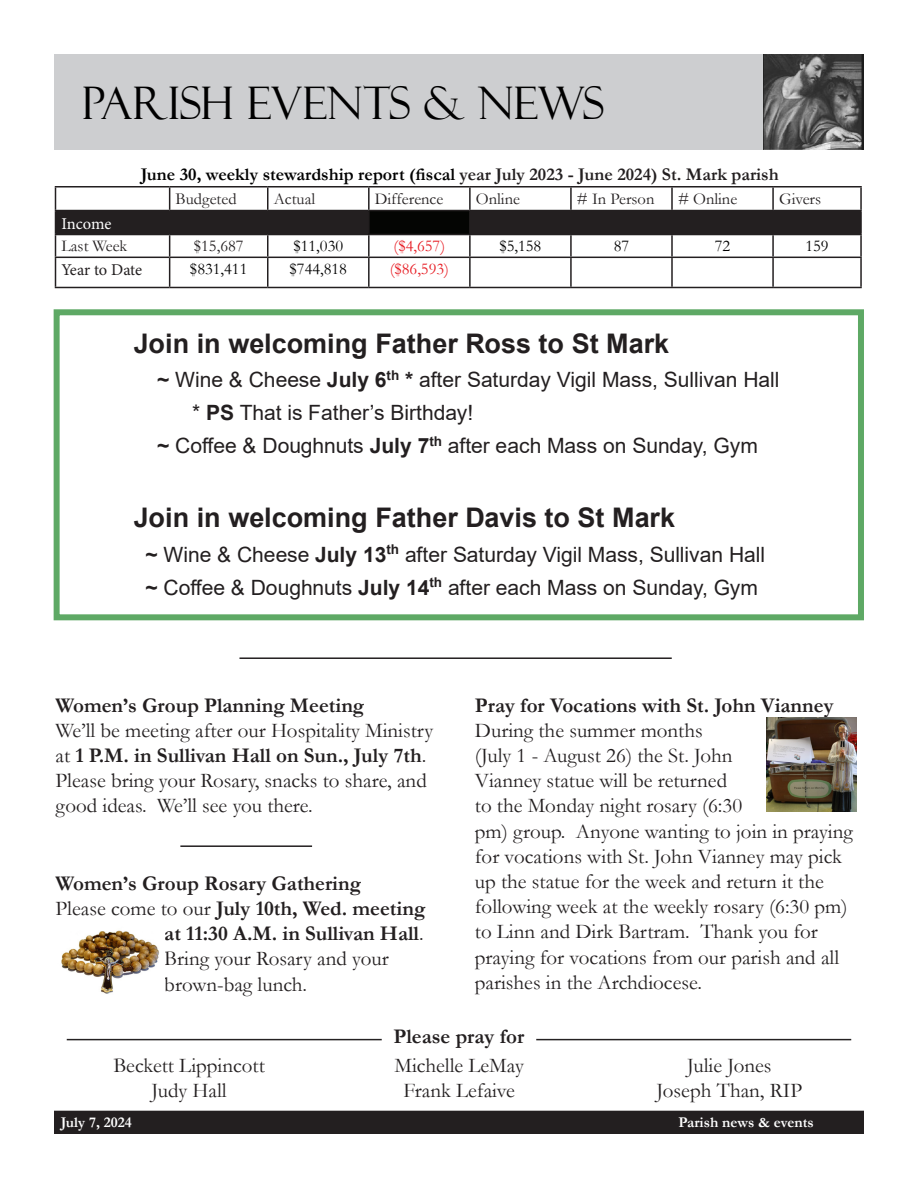
<style>
.page{position:relative;width:918px;height:1188px;background:#fff}
.page>*{position:absolute;margin:0;border:0;box-sizing:border-box;transform-origin:0 0}
.t1{font:45px "Felix Titling";color:#000}
.t2{font:700 27px "Arial";color:#231f20}
.t3{font:21px/25.2px "Garamond";color:#231f20}
.t4{font:21px/33.2px "Arial";color:#231f20}
.t5{font:700 21px "Garamond";color:#231f20}
.t6{font:700 18px "Garamond";color:#000}
.t7{font:16.5px "Garamond";color:#231f20}
.t8{font:16.5px "Garamond";color:#000}
.t9{font:16.5px "Garamond";color:#e71b22}
.t10{font:16.5px "Minion Pro";letter-spacing:-.005em;color:#231f20}
.t11{font:16.5px "Minion Pro";letter-spacing:-.005em;color:#fff}
.t12{font:700 15px "Garamond";color:#fff}
.s1{color:#231f20}
.s2{font-weight:700}
</style>
<div class="page">
<hr style="left:67px;top:1039px;width:315px;height:1px;background:#231f20">
<hr style="left:536px;top:1039px;width:315px;height:1px;background:#231f20">
<div style="left:369px;top:211px;width:101px;height:24px;background:#040503"></div>
<div style="left:471px;top:211px;width:389px;height:23px;background:#231f20"></div>
<hr style="left:55px;top:186px;width:115px;height:2px;background:#231f20">
<hr style="left:170px;top:186px;width:98px;height:2px;background:#231f20">
<hr style="left:268px;top:186px;width:101px;height:2px;background:#231f20">
<hr style="left:369px;top:186px;width:101px;height:2px;background:#231f20">
<hr style="left:368px;top:188px;width:2px;height:22px;background:#231f20">
<hr style="left:470px;top:186px;width:101px;height:2px;background:#231f20">
<hr style="left:469px;top:188px;width:2px;height:22px;background:#231f20">
<hr style="left:571px;top:186px;width:101px;height:2px;background:#231f20">
<hr style="left:570px;top:188px;width:2px;height:22px;background:#231f20">
<hr style="left:672px;top:186px;width:101px;height:2px;background:#231f20">
<hr style="left:671px;top:188px;width:2px;height:22px;background:#231f20">
<hr style="left:773px;top:186px;width:89px;height:2px;background:#231f20">
<hr style="left:772px;top:188px;width:2px;height:22px;background:#231f20">
<hr style="left:860px;top:188px;width:2px;height:22px;background:#231f20">
<hr style="left:369px;top:210px;width:101px;height:1px;background:#231f20">
<hr style="left:368px;top:211px;width:2px;height:23px;background:#231f20">
<hr style="left:470px;top:210px;width:101px;height:1px;background:#231f20">
<hr style="left:469px;top:211px;width:2px;height:23px;background:#231f20">
<hr style="left:571px;top:210px;width:101px;height:1px;background:#231f20">
<hr style="left:570px;top:211px;width:2px;height:23px;background:#231f20">
<hr style="left:672px;top:210px;width:101px;height:1px;background:#231f20">
<hr style="left:671px;top:211px;width:2px;height:23px;background:#231f20">
<hr style="left:773px;top:210px;width:89px;height:1px;background:#231f20">
<hr style="left:772px;top:211px;width:2px;height:23px;background:#231f20">
<hr style="left:860px;top:211px;width:2px;height:23px;background:#231f20">
<hr style="left:470px;top:257px;width:101px;height:1px;background:#231f20">
<hr style="left:571px;top:257px;width:101px;height:1px;background:#231f20">
<hr style="left:672px;top:257px;width:101px;height:1px;background:#231f20">
<hr style="left:773px;top:257px;width:89px;height:1px;background:#231f20">
<hr style="left:55px;top:287px;width:115px;height:1px;background:#231f20">
<hr style="left:369px;top:257px;width:101px;height:1px;background:#231f20">
<hr style="left:369px;top:234px;width:101px;height:1px;background:#231f20">
<hr style="left:368px;top:235px;width:2px;height:22px;background:#231f20">
<hr style="left:470px;top:234px;width:101px;height:1px;background:#231f20">
<hr style="left:469px;top:235px;width:2px;height:22px;background:#231f20">
<hr style="left:571px;top:234px;width:101px;height:1px;background:#231f20">
<hr style="left:570px;top:235px;width:2px;height:22px;background:#231f20">
<hr style="left:672px;top:234px;width:101px;height:1px;background:#231f20">
<hr style="left:671px;top:235px;width:2px;height:22px;background:#231f20">
<hr style="left:773px;top:234px;width:89px;height:1px;background:#231f20">
<hr style="left:772px;top:235px;width:2px;height:22px;background:#231f20">
<hr style="left:860px;top:235px;width:2px;height:22px;background:#231f20">
<svg style="left:55px;top:188px;width:314px;height:99px"></svg>
<hr style="left:368px;top:258px;width:2px;height:29px;background:#231f20">
<hr style="left:469px;top:258px;width:2px;height:29px;background:#231f20">
<hr style="left:570px;top:258px;width:2px;height:29px;background:#231f20">
<hr style="left:671px;top:258px;width:2px;height:29px;background:#231f20">
<hr style="left:772px;top:258px;width:2px;height:29px;background:#231f20">
<hr style="left:860px;top:258px;width:2px;height:29px;background:#231f20">
<hr style="left:170px;top:287px;width:98px;height:1px;background:#231f20">
<hr style="left:268px;top:287px;width:101px;height:1px;background:#231f20">
<hr style="left:369px;top:287px;width:101px;height:1px;background:#231f20">
<hr style="left:470px;top:287px;width:101px;height:1px;background:#231f20">
<hr style="left:571px;top:287px;width:101px;height:1px;background:#231f20">
<hr style="left:672px;top:287px;width:101px;height:1px;background:#231f20">
<hr style="left:773px;top:287px;width:89px;height:1px;background:#231f20">
<img style="left:766px;top:717px;width:91px;height:95px">
<hr style="left:239px;top:657px;width:433px;height:2px;background:#231f20">
<hr style="left:180px;top:845px;width:132px;height:2px;background:#231f20">
<div style="left:54px;top:309px;width:810px;height:311px;border:6px solid #5ea965"></div>
<img style="left:61px;top:930px;width:98px;height:64px">
<div style="left:55px;top:1111px;width:808px;height:22px;background:#231f20"></div>
<div style="left:54px;top:1111px;width:810px;height:23px;border:2px solid #231f20"></div>
<div style="left:54px;top:54px;width:810px;height:95px;background:#cdced0"></div>
<img style="left:764px;top:54px;width:100px;height:95px">
<p class="t1" style="left:82px;top:77px;width:524px">PARISH EVENTS &amp; NEWS</p>
<p class="t6" style="left:141px;top:162px;width:640px">June 30, weekly stewardship report (fiscal <span class="s1">year July 2023 - June 2024) St. Mark parish</span></p>
<p class="t7" style="left:176px;top:187px;width:62px">Budgeted</p>
<p class="t7" style="left:274px;top:187px;width:43px">Actual</p>
<p class="t7" style="left:375px;top:187px;width:70px">Difference</p>
<p class="t7" style="left:476px;top:187px;width:46px">Online</p>
<p class="t7" style="left:577px;top:187px;width:79px"># In Person</p>
<p class="t7" style="left:678px;top:187px;width:61px"># Online</p>
<p class="t7" style="left:779px;top:187px;width:44px">Givers</p>
<p class="t11" style="left:62px;top:212px;width:51px">Income</p>
<p class="t7" style="left:62px;top:235px;width:67px">Last Week</p>
<p class="t7" style="left:194px;top:235px;width:51px">$15,687</p>
<p class="t8" style="left:293px;top:235px;width:51px">$11,030</p>
<p class="t9" style="left:394px;top:235px;width:53px">($4,657)</p>
<p class="t8" style="left:499px;top:235px;width:43px">$5,158</p>
<p class="t8" style="left:614px;top:235px;width:17px">87</p>
<p class="t8" style="left:715px;top:235px;width:17px">72</p>
<p class="t8" style="left:805px;top:235px;width:25px">159</p>
<p class="t10" style="left:62px;top:259px;width:82px">Year to Date</p>
<p class="t8" style="left:190px;top:258px;width:59px">$831,411</p>
<p class="t8" style="left:290px;top:258px;width:59px">$744,818</p>
<p class="t9" style="left:390px;top:258px;width:61px">($86,593)</p>
<p class="t2" style="left:134px;top:324px;width:537px">Join in welcoming Father Ross to St Mark</p>
<p class="t4" style="left:157px;top:363px;width:624px"><span class="s2">~</span> Wine &amp; Cheese <span class="s2">July 6</span><sup>th</sup> <span class="s2">*</span> after Saturday Vigil Mass, Sullivan Hall</p>
<p class="t4" style="left:192px;top:396px;width:283px">* <span class="s2">PS</span> That is Father’s Birthday!</p>
<p class="t4" style="left:157px;top:429px;width:602px"><span class="s2">~</span> Coffee &amp; Doughnuts <span class="s2">July 7</span><sup>th</sup> after each Mass on Sunday, Gym</p>
<p class="t2" style="left:134px;top:499px;width:543px">Join in welcoming Father Davis to St Mark</p>
<p class="t4" style="left:146px;top:538px;width:621px"><span class="s2">~</span> Wine &amp; Cheese <span class="s2">July 13</span><sup>th</sup> after Saturday Vigil Mass, Sullivan Hall <span class="s2">~</span> Coffee &amp; Doughnuts <span class="s2">July 14</span><sup>th</sup> after each Mass on Sunday, Gym</p>
<p class="t5" style="left:56px;top:691px;width:310px">Women’s Group Planning Meeting</p>
<p class="t3" style="left:56px;top:717px;width:379px">We’ll be meeting after our Hospitality Ministry at <span class="s2">1 P.M. in Sullivan Hall on Sun., July 7th</span>.<br>Please bring your Rosary, snacks to share, and good ideas. We’ll see you there.</p>
<p class="t5" style="left:56px;top:869px;width:307px">Women’s Group Rosary Gathering</p>
<p class="t3" style="left:164px;top:895px;width:263px;text-indent:-109px">Please come to our <span class="s2">July 10th, Wed. meeting at 11:30 A.M. in Sullivan Hall</span>.<br>Bring your Rosary and your brown-bag lunch.</p>
<p class="t5" style="left:475px;top:691px;width:360px">Pray for Vocations with St. John Vianney</p>
<p class="t3" style="left:475px;top:717px;width:380px">During the summer months<br>(July 1 - August 26) the St. John<br>Vianney statue will be returned<br>to the Monday night rosary (6:30<br>pm) group. Anyone wanting to join in praying for vocations with St. John Vianney may pick up the statue for the week and return it the following week at the weekly rosary (6:30 pm) to Linn and Dirk Bartram. Thank you for praying for vocations from our parish and all parishes in the Archdiocese.</p>
<p class="t3" style="left:113px;top:1052px;width:153px">Beckett Lippincott</p>
<p class="t3" style="left:151px;top:1078px;width:77px">Judy Hall</p>
<p class="t5" style="left:394px;top:1023px;width:132px">Please pray for</p>
<p class="t3" style="left:395px;top:1052px;width:131px">Michelle LeMay</p>
<p class="t3" style="left:403px;top:1078px;width:113px">Frank Lefaive</p>
<p class="t3" style="left:687px;top:1052px;width:86px">Julie Jones</p>
<p class="t3" style="left:656px;top:1078px;width:147px">Joseph Than, RIP</p>
<p class="t12" style="left:61px;top:1112px;width:73px">July 7, 2024</p>
<p class="t12" style="left:679px;top:1112px;width:137px">Parish news &amp; events</p>
</div>
